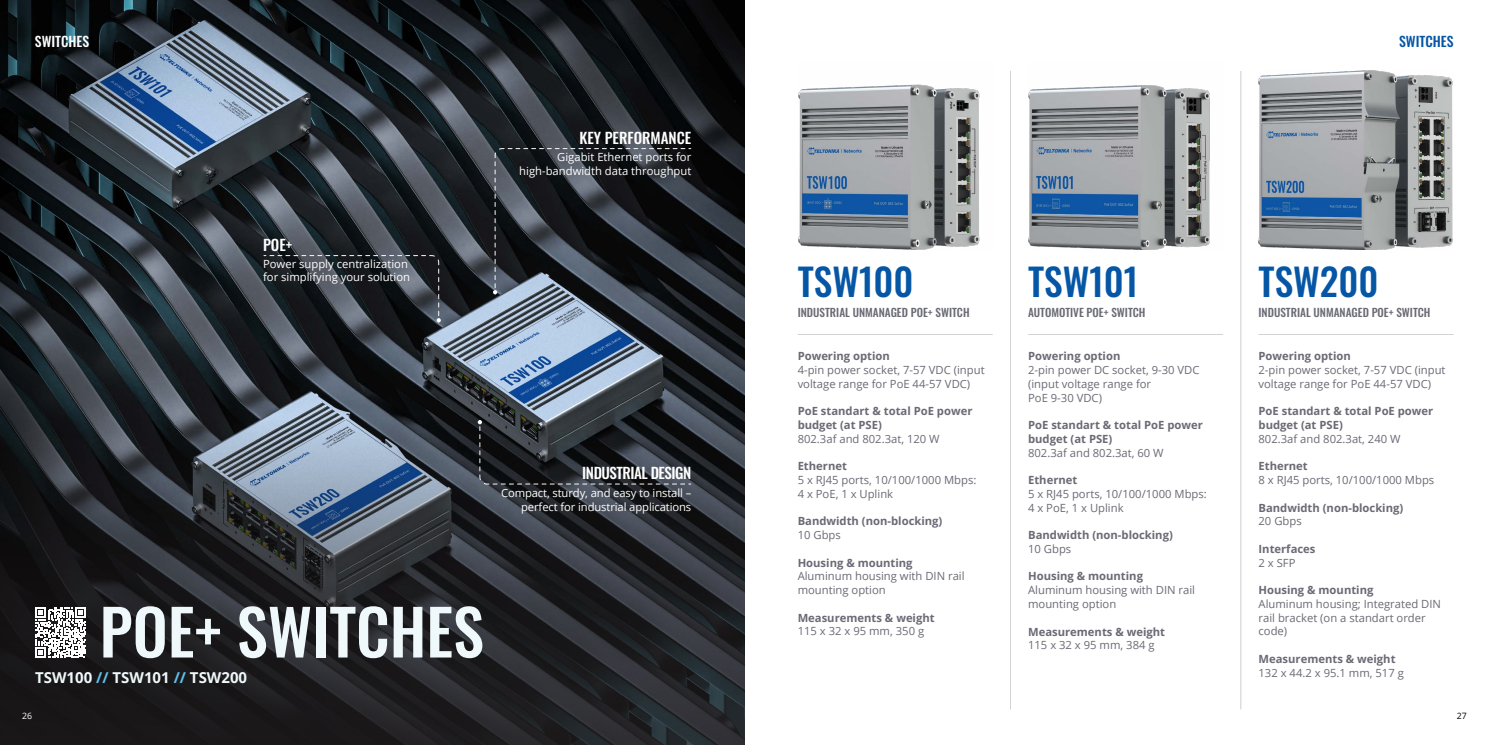
<style>
.page{position:relative;width:1489px;height:745px;background:#fff}
.page>*{position:absolute;margin:0;border:0;box-sizing:border-box;transform-origin:0 0}
.t1{font:500 62.5px "Oswald";color:#eff8fa}
.t2{font:500 37.5px "Oswald";color:#0556a5}
.t3{font:500 15px "Oswald";letter-spacing:-.015em;color:#fff}
.t4{font:700 15px "Open Sans";color:#eff8fa}
.t5{font:500 13.75px "Oswald";color:#fff}
.t6{font:500 13.75px "Oswald";color:#0556a5}
.t7{font:11.25px/13.8px "Open Sans";color:#6a6a75}
.t8{font:700 11.25px/13.8px "Open Sans";color:#6a6a75}
.t9{font:11.25px/13.5px "Open Sans";color:#fff;text-align:right}
.t10{font:500 11.25px "Oswald";color:#6a6a75}
.t11{font:8.75px "Open Sans";color:#fff}
.t12{font:8.75px "Open Sans";color:#000}
.s1{color:#61c2ee}
</style>
<div class="page">
<img style="left:0;top:0;width:744px;height:420px">
<svg style="left:0;top:420px;width:744px;height:324px;background:#2b2e33"></svg>
<svg style="left:263px;top:254px;width:178px;height:69px;background:#2e3339"></svg>
<svg style="left:493px;top:147px;width:198px;height:148px;background:#2b2f35"></svg>
<svg style="left:477px;top:419px;width:214px;height:65px;background:#262a2f"></svg>
<svg style="left:35px;top:606px;width:51px;height:51px"></svg>
<hr style="left:1028px;top:334px;width:194px;height:1px;background:#6a6a75">
<hr style="left:797px;top:334px;width:195px;height:1px;background:#6a6a75">
<hr style="left:1258px;top:334px;width:195px;height:1px;background:#6a6a75">
<hr style="left:1240px;top:71px;width:1px;height:638px;background:#6a6a75">
<hr style="left:1010px;top:71px;width:1px;height:638px;background:#6a6a75">
<img style="left:1258px;top:70px;width:195px;height:180px">
<img style="left:798px;top:84px;width:182px;height:166px">
<img style="left:1028px;top:85px;width:182px;height:165px">
<p class="t5" style="left:35px;top:34px;width:56px">SWITCHES</p>
<p class="t6" style="left:1398px;top:34px;width:56px">SWITCHES</p>
<h3 class="t3" style="left:579px;top:130px;width:113px">KEY PERFORMANCE</h3>
<h3 class="t3" style="left:263px;top:237px;width:31px">POE+</h3>
<p class="t9" style="left:263px;top:256px;width:149px;text-align:left">Power supply centralization for simplifying your solution</p>
<p class="t9" style="left:519px;top:150px;width:174px">Gigabit Ethernet ports for high-bandwidth data throughput</p>
<h3 class="t3" style="left:582px;top:464px;width:111px">INDUSTRIAL DESIGN</h3>
<p class="t9" style="left:501px;top:486px;width:192px">Compact, sturdy, and easy to install – perfect for industrial applications</p>
<h1 class="t1" style="left:100px;top:599px;width:386px">POE+ SWITCHES</h1>
<h3 class="t4" style="left:35px;top:667px;width:213px">TSW100 <span class="s1">//</span> TSW101 <span class="s1">//</span> TSW200</h3>
<p class="t11" style="left:22px;top:709px;width:12px">26</p>
<h2 class="t2" style="left:797px;top:262px;width:117px">TSW100</h2>
<h2 class="t2" style="left:1028px;top:262px;width:112px">TSW101</h2>
<h2 class="t2" style="left:1258px;top:262px;width:122px">TSW200</h2>
<p class="t10" style="left:797px;top:307px;width:173px">INDUSTRIAL UNMANAGED POE+ SWITCH</p>
<p class="t10" style="left:1028px;top:307px;width:119px">AUTOMOTIVE POE+ SWITCH</p>
<p class="t10" style="left:1258px;top:307px;width:173px">INDUSTRIAL UNMANAGED POE+ SWITCH</p>
<p class="t8" style="left:797px;top:348px;width:94px">Powering option</p>
<p class="t7" style="left:797px;top:362px;width:188px">4-pin power socket, 7-57 VDC (input voltage range for PoE 44-57 VDC)</p>
<p class="t8" style="left:797px;top:403px;width:176px">PoE standart &amp; total PoE power budget (at PSE)</p>
<p class="t7" style="left:797px;top:431px;width:143px">802.3af and 802.3at, 120 W</p>
<p class="t8" style="left:797px;top:458px;width:51px">Ethernet</p>
<p class="t7" style="left:797px;top:472px;width:180px">5 x RJ45 ports, 10/100/1000 Mbps:<br>4 x PoE, 1 x Uplink</p>
<p class="t8" style="left:797px;top:513px;width:146px">Bandwidth (non-blocking)</p>
<p class="t7" style="left:797px;top:527px;width:45px">10 Gbps</p>
<p class="t8" style="left:797px;top:555px;width:116px">Housing &amp; mounting</p>
<p class="t7" style="left:797px;top:568px;width:168px">Aluminum housing with DIN rail mounting option</p>
<p class="t8" style="left:797px;top:610px;width:138px">Measurements &amp; weight</p>
<p class="t7" style="left:797px;top:623px;width:128px">115 x 32 x 95 mm, 350 g</p>
<p class="t8" style="left:1028px;top:349px;width:94px">Powering option</p>
<p class="t7" style="left:1028px;top:362px;width:173px">2-pin power DC socket, 9-30 VDC (input voltage range for<br>PoE 9-30 VDC)</p>
<p class="t8" style="left:1028px;top:417px;width:176px">PoE standart &amp; total PoE power budget (at PSE)</p>
<p class="t7" style="left:1028px;top:445px;width:137px">802.3af and 802.3at, 60 W</p>
<p class="t8" style="left:1028px;top:472px;width:51px">Ethernet</p>
<p class="t7" style="left:1028px;top:486px;width:180px">5 x RJ45 ports, 10/100/1000 Mbps:<br>4 x PoE, 1 x Uplink</p>
<p class="t8" style="left:1028px;top:527px;width:146px">Bandwidth (non-blocking)</p>
<p class="t7" style="left:1028px;top:541px;width:45px">10 Gbps</p>
<p class="t8" style="left:1028px;top:569px;width:116px">Housing &amp; mounting</p>
<p class="t7" style="left:1028px;top:582px;width:168px">Aluminum housing with DIN rail mounting option</p>
<p class="t8" style="left:1028px;top:624px;width:138px">Measurements &amp; weight</p>
<p class="t7" style="left:1028px;top:637px;width:128px">115 x 32 x 95 mm, 384 g</p>
<p class="t8" style="left:1258px;top:349px;width:94px">Powering option</p>
<p class="t7" style="left:1258px;top:362px;width:188px">2-pin power socket, 7-57 VDC (input voltage range for PoE 44-57 VDC)</p>
<p class="t8" style="left:1258px;top:404px;width:176px">PoE standart &amp; total PoE power budget (at PSE)</p>
<p class="t7" style="left:1258px;top:431px;width:143px">802.3af and 802.3at, 240 W</p>
<p class="t8" style="left:1258px;top:458px;width:51px">Ethernet</p>
<p class="t7" style="left:1258px;top:472px;width:177px">8 x RJ45 ports, 10/100/1000 Mbps</p>
<p class="t8" style="left:1258px;top:500px;width:146px">Bandwidth (non-blocking)</p>
<p class="t7" style="left:1258px;top:513px;width:45px">20 Gbps</p>
<p class="t8" style="left:1258px;top:541px;width:58px">Interfaces</p>
<p class="t7" style="left:1258px;top:555px;width:38px">2 x SFP</p>
<p class="t8" style="left:1258px;top:582px;width:116px">Housing &amp; mounting</p>
<p class="t7" style="left:1258px;top:596px;width:184px">Aluminum housing; Integrated DIN rail bracket (on a standart order code)</p>
<p class="t8" style="left:1258px;top:651px;width:138px">Measurements &amp; weight</p>
<p class="t7" style="left:1258px;top:665px;width:147px">132 x 44.2 x 95.1 mm, 517 g</p>
<p class="t12" style="left:1456px;top:709px;width:12px">27</p>
</div>
